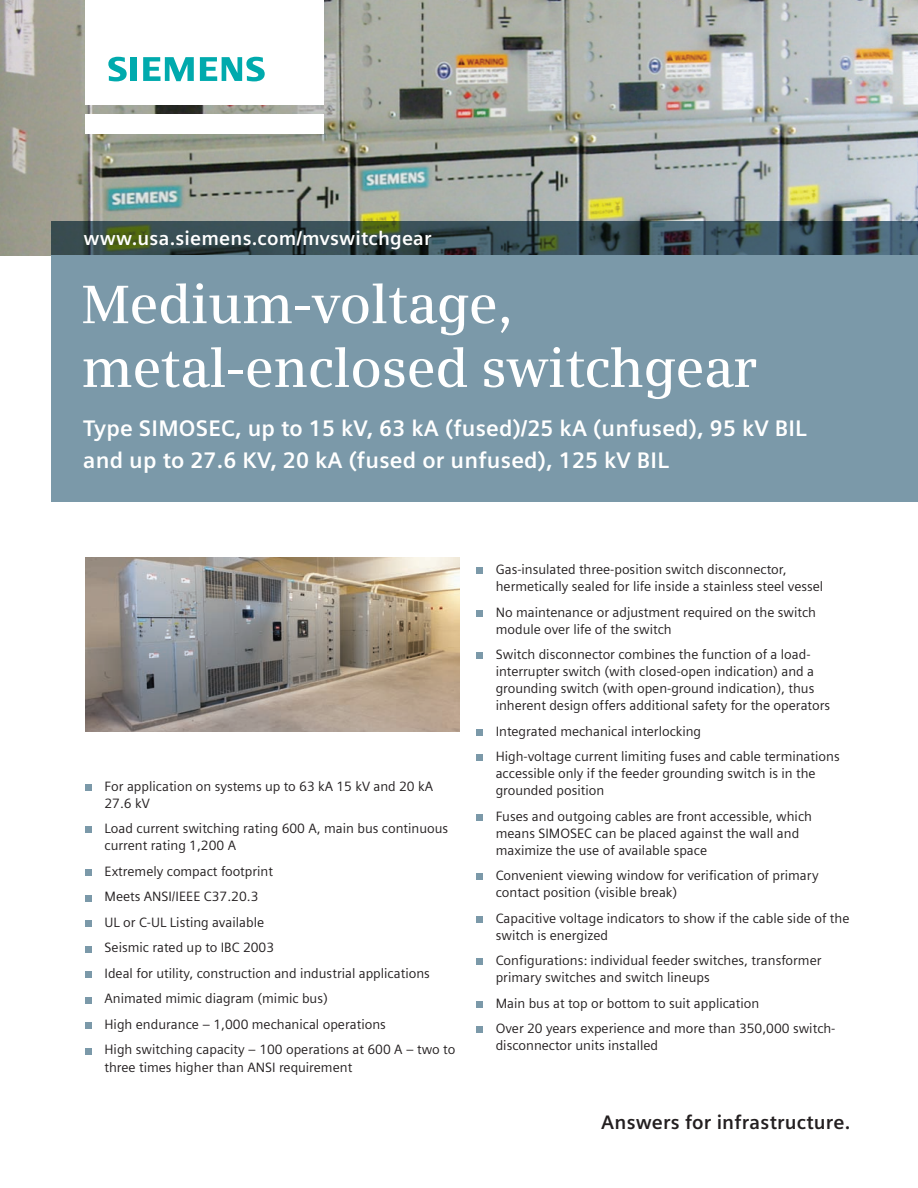
<style>
.page{position:relative;width:918px;height:1188px;background:#fff}
.page>*{position:absolute;margin:0;border:0;box-sizing:border-box;transform-origin:0 0}
.t1{font:600 54px/63.8px "Siemens Serif";letter-spacing:-.01em;color:#fff}
.t2{font:700 22.5px/32px "Siemens Sans";letter-spacing:.01em;color:#fff}
.t3{font:700 19.5px "Siemens Sans";letter-spacing:.01em;color:#fff}
.t4{font:700 19.5px "Siemens Sans";letter-spacing:.01em;color:#231f20}
.t5{font:13.5px/17px "Siemens Sans";color:#231f20}
</style>
<div class="page">
<img style="left:0;top:0;width:918px;height:255px">
<div style="left:85px;top:114px;width:238px;height:19px;background:#fff"></div>
<div style="left:85px;top:0;width:238px;height:105px;background:#fff"></div>
<svg style="left:108px;top:57px;width:19px;height:24px"></svg>
<div style="left:130px;top:57px;width:7px;height:24px;background:#00aaad"></div>
<svg style="left:143px;top:57px;width:51px;height:24px"></svg>
<svg style="left:200px;top:57px;width:65px;height:24px"></svg>
<svg style="left:51px;top:221px;width:867px;height:34px;background:#384c4f"></svg>
<div style="left:51px;top:255px;width:867px;height:247px;background:#7b99a9"></div>
<div style="left:85px;top:784px;width:7px;height:7px;background:#7b99a9"></div>
<div style="left:85px;top:827px;width:7px;height:6px;background:#7b99a9"></div>
<div style="left:85px;top:869px;width:7px;height:7px;background:#7b99a9"></div>
<div style="left:85px;top:895px;width:7px;height:6px;background:#7b99a9"></div>
<div style="left:85px;top:920px;width:7px;height:7px;background:#7b99a9"></div>
<div style="left:85px;top:946px;width:7px;height:6px;background:#7b99a9"></div>
<div style="left:85px;top:971px;width:7px;height:7px;background:#7b99a9"></div>
<div style="left:85px;top:997px;width:7px;height:6px;background:#7b99a9"></div>
<div style="left:85px;top:1022px;width:7px;height:7px;background:#7b99a9"></div>
<div style="left:85px;top:1048px;width:7px;height:6px;background:#7b99a9"></div>
<img style="left:85px;top:557px;width:374px;height:174px">
<div style="left:476px;top:567px;width:7px;height:7px;background:#7b99a9"></div>
<div style="left:476px;top:610px;width:7px;height:7px;background:#7b99a9"></div>
<div style="left:476px;top:652px;width:7px;height:7px;background:#7b99a9"></div>
<div style="left:476px;top:729px;width:7px;height:7px;background:#7b99a9"></div>
<div style="left:476px;top:754px;width:7px;height:7px;background:#7b99a9"></div>
<div style="left:476px;top:814px;width:7px;height:7px;background:#7b99a9"></div>
<div style="left:476px;top:873px;width:7px;height:7px;background:#7b99a9"></div>
<div style="left:476px;top:916px;width:7px;height:7px;background:#7b99a9"></div>
<div style="left:476px;top:958px;width:7px;height:7px;background:#7b99a9"></div>
<div style="left:476px;top:1001px;width:7px;height:7px;background:#7b99a9"></div>
<div style="left:476px;top:1026px;width:7px;height:7px;background:#7b99a9"></div>
<h3 class="t3" style="left:83px;top:227px;width:350px">www.usa.siemens.com/mvswitchgear</h3>
<h1 class="t1" style="left:82px;top:272px;width:677px">Medium-voltage, metal-enclosed switchgear</h1>
<h2 class="t2" style="left:83px;top:412px;width:725px">Type SIMOSEC, up to 15 kV, 63 kA (fused)/25 kA (unfused), 95 kV BIL and up to 27.6 KV, 20 kA (fused or unfused), 125 kV BIL</h2>
<p class="t5" style="left:105px;top:778px;width:330px">For application on systems up to 63 kA 15 kV and 20 kA<br>27.6 kV</p>
<p class="t5" style="left:105px;top:820px;width:345px">Load current switching rating 600 A, main bus continuous current rating 1,200 A</p>
<p class="t5" style="left:105px;top:859px;width:352px;line-height:25.5px">Extremely compact footprint<br>Meets ANSI/IEEE C37.20.3<br>UL or C-UL Listing available<br>Seismic rated up to IBC 2003<br>Ideal for utility, construction and industrial applications Animated mimic diagram (mimic bus)<br>High endurance – 1,000 mechanical operations<br>High switching capacity – 100 operations at 600 A – two to</p>
<p class="t5" style="left:105px;top:1058px;width:249px">three times higher than ANSI requirement</p>
<p class="t5" style="left:496px;top:561px;width:329px">Gas-insulated three-position switch disconnector, hermetically sealed for life inside a stainless steel vessel</p>
<p class="t5" style="left:496px;top:603px;width:322px">No maintenance or adjustment required on the switch module over life of the switch</p>
<p class="t5" style="left:496px;top:646px;width:336px">Switch disconnector combines the function of a load&shy;interrupter switch (with closed-open indication) and a grounding switch (with open-ground indication), thus inherent design offers additional safety for the operators</p>
<p class="t5" style="left:496px;top:718px;width:346px;line-height:25.5px">Integrated mechanical interlocking<br>High-voltage current limiting fuses and cable terminations</p>
<p class="t5" style="left:496px;top:765px;width:321px">accessible only if the feeder grounding switch is in the grounded position</p>
<p class="t5" style="left:496px;top:808px;width:318px">Fuses and outgoing cables are front accessible, which means SIMOSEC can be placed against the wall and maximize the use of available space</p>
<p class="t5" style="left:496px;top:867px;width:325px">Convenient viewing window for verification of primary contact position (visible break)</p>
<p class="t5" style="left:496px;top:910px;width:355px">Capacitive voltage indicators to show if the cable side of the switch is energized</p>
<p class="t5" style="left:496px;top:952px;width:327px">Configurations: individual feeder switches, transformer primary switches and switch lineups</p>
<p class="t5" style="left:496px;top:990px;width:341px;line-height:25.5px">Main bus at top or bottom to suit application<br>Over 20 years experience and more than 350,000 switch-</p>
<p class="t5" style="left:496px;top:1037px;width:164px">disconnector units installed</p>
<h3 class="t4" style="left:601px;top:1111px;width:251px">Answers for infrastructure.</h3>
</div>
